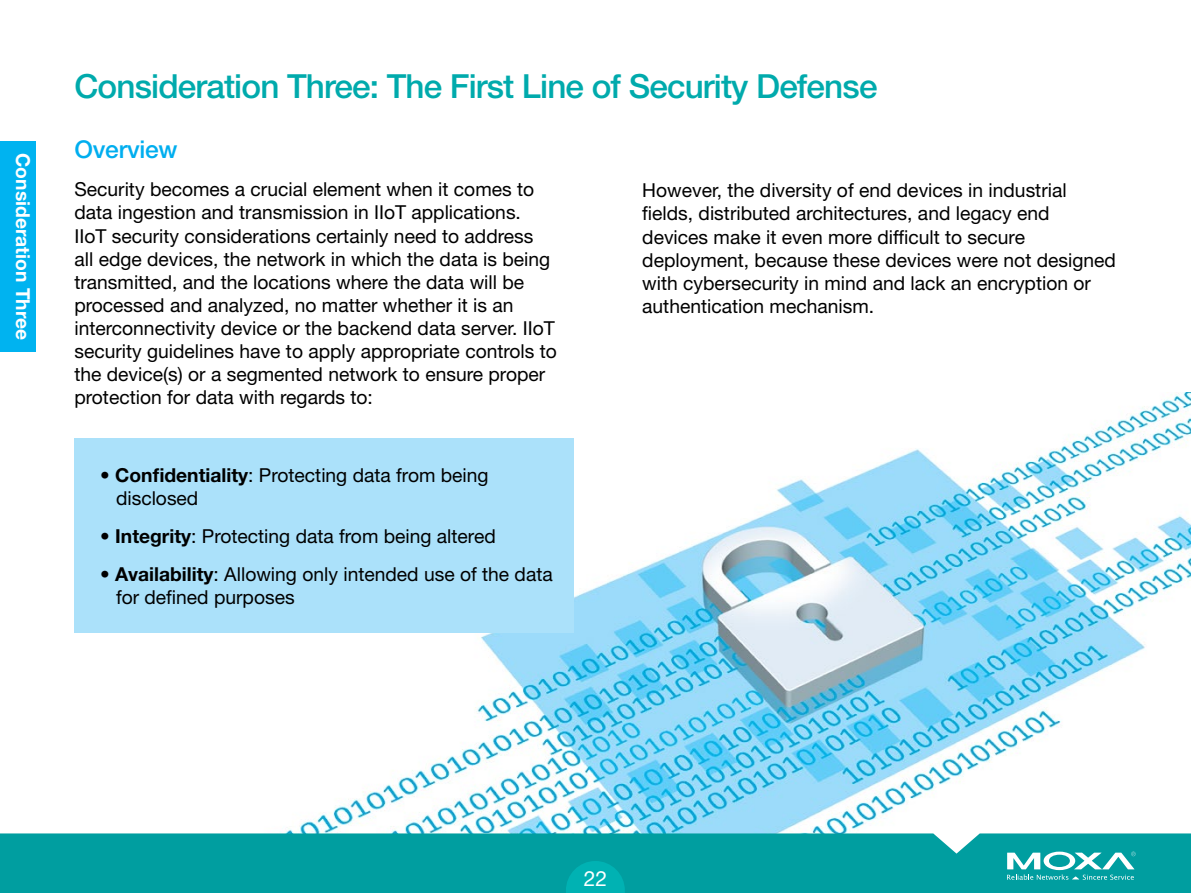
<style>
.page{position:relative;width:1191px;height:893px;background:#fff}
.page>*{position:absolute;margin:0;border:0;box-sizing:border-box;transform-origin:0 0}
.t1{font:500 33.25px "Helvetica Neue LT Std";letter-spacing:-.025em;color:#00aaac}
.t2{font:500 24.5px "Helvetica Neue LT Std";letter-spacing:-.01em;color:#00aeef}
.t3{font:21px "Helvetica Neue LT Std";color:#fff}
.t4{font:19.25px/23.1px "Helvetica Neue LT Std";color:#000}
.t5{font:700 19.25px "Helvetica Neue LT Std";color:#fff}
.s1{font-weight:700}
</style>
<div class="page">
<img style="left:236px;top:392px;width:955px;height:441px">
<div style="left:74px;top:438px;width:499px;height:194px;background:#abe1fa"></div>
<div style="left:0;top:833px;width:1191px;height:60px;background:#009ea0"></div>
<svg style="left:1007px;top:852px;width:128px;height:28px"></svg>
<svg style="left:566px;top:861px;width:59px;height:32px;background:#00adaf"></svg>
<div style="left:0;top:141px;width:36px;height:211px;background:#00b3f0"></div>
<p class="t5" style="left:35px;top:153px;width:188px;rotate:90deg">Consideration Three</p>
<h1 class="t1" style="left:74px;top:66px;width:804px">Consideration Three: The First Line of Security Defense</h1>
<p class="t2" style="left:74px;top:135px;width:105px">Overview</p>
<p class="t4" style="left:74px;top:178px;width:484px">Security becomes a crucial element when it comes to data ingestion and transmission in IIoT applications.<br>IIoT security considerations certainly need to address all edge devices, the network in which the data is being transmitted, and the locations where the data will be processed and analyzed, no matter whether it is an interconnectivity device or the backend data server. IIoT security guidelines have to apply appropriate controls to the device(s) or a segmented network to ensure proper protection for data with regards to:</p>
<p class="t4" style="left:642px;top:179px;width:475px">However, the diversity of end devices in industrial fields, distributed architectures, and legacy end devices make it even more difficult to secure deployment, because these devices were not designed with cybersecurity in mind and lack an encryption or authentication mechanism.</p>
<p class="t4" style="left:116px;top:463px;width:374px;text-indent:-16px">• <span class="s1">Confidentiality</span>: Protecting data from being disclosed</p>
<p class="t4" style="left:100px;top:524px;width:397px">• <span class="s1">Integrity</span>: Protecting data from being altered</p>
<p class="t4" style="left:116px;top:562px;width:438px;text-indent:-16px">• <span class="s1">Availability</span>: Allowing only intended use of the data for defined purposes</p>
<p class="t3" style="left:584px;top:866px;width:25px">22</p>
</div>
